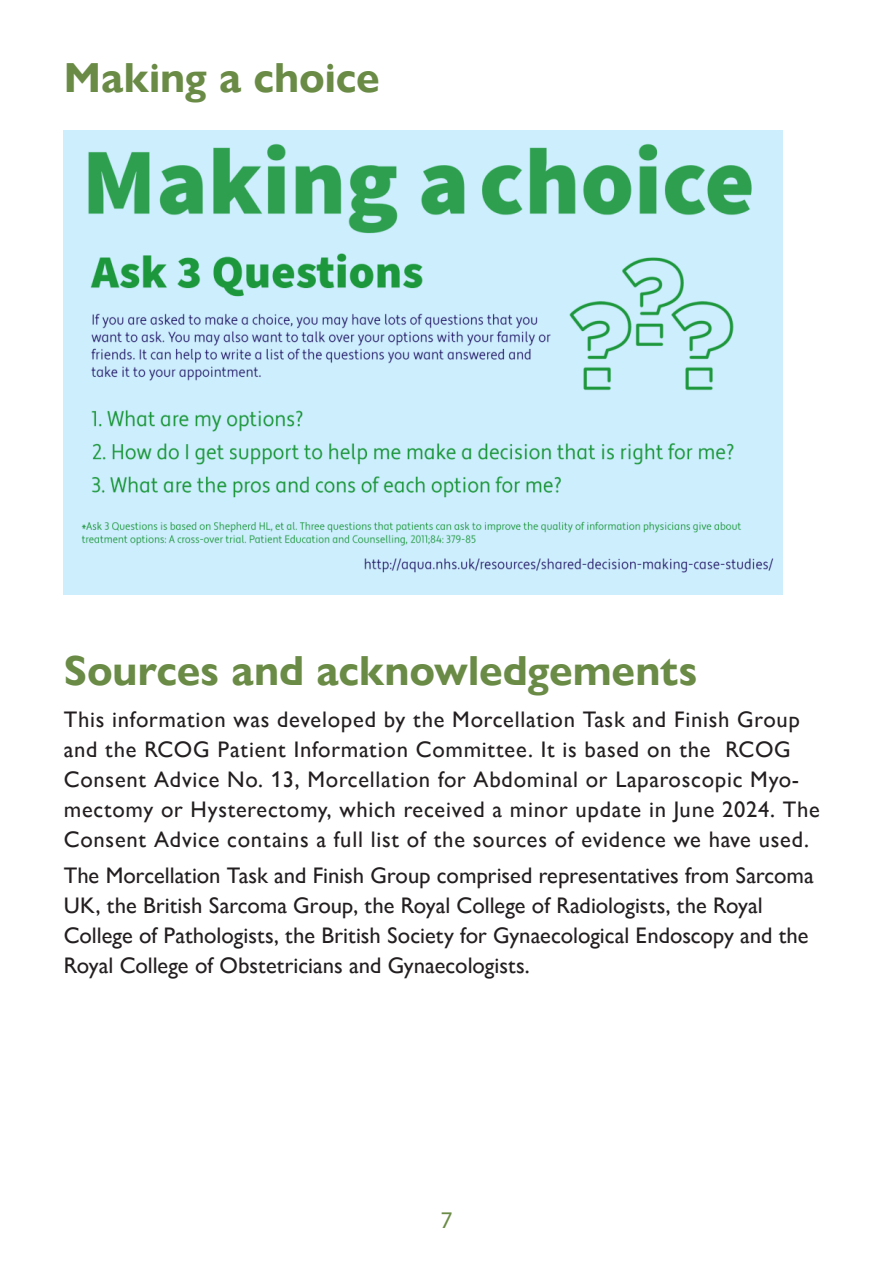
<style>
.page{position:relative;width:893px;height:1263px;background:#fff}
.page>*{position:absolute;margin:0;border:0;box-sizing:border-box;transform-origin:0 0}
.PI_A_head{font:700 42px "Gill Sans Nova";color:#6a8b46}
.t1{font:24px "Myriad Pro";color:#6a8b46}
.PI_Sources_text{font:22.5px/30px "Gill Sans Nova";letter-spacing:.035em;color:#231f20}
.PI_Sources_text-2{font:22.5px/30px "Gill Sans Nova";letter-spacing:.015em;color:#231f20}
</style>
<div class="page">
<img style="left:64px;top:131px;width:718px;height:463px">
<p class="PI_A_head" style="left:64px;top:53px;width:317px">Making a choice</p>
<p class="PI_A_head" style="left:64px;top:645px;width:635px">Sources and acknowledgements</p>
<p class="PI_Sources_text" style="left:64px;top:704px;width:758px">This information was developed by the Morcellation Task and Finish Group and the RCOG Patient Information Committee. It is based on the RCOG Consent Advice No. 13, Morcellation for Abdominal or Laparoscopic Myo&shy;mectomy or Hysterectomy, which received a minor update in June 2024. The Consent Advice contains a full list of the sources of evidence we have used.</p>
<p class="PI_Sources_text-2" style="left:64px;top:860px;width:751px">The Morcellation Task and Finish Group comprised representatives from Sarcoma UK, the British Sarcoma Group, the Royal College of Radiologists, the Royal College of Pathologists, the British Society for Gynaecological Endoscopy and the Royal College of Obstetricians and Gynaecologists.</p>
<p class="t1" style="left:440px;top:1205px;width:14px">7</p>
</div>
